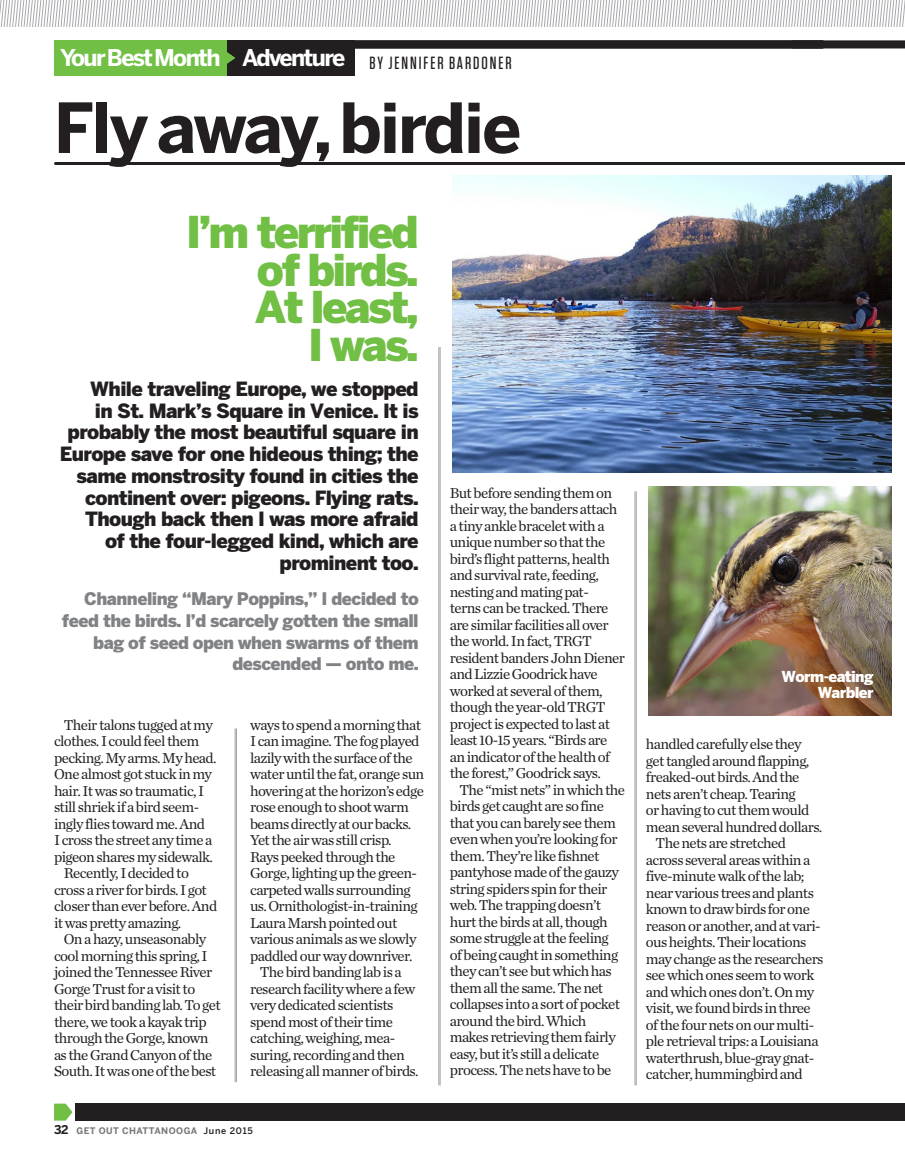
<style>
.page{position:relative;width:905px;height:1161px;background:#fff}
.page>*{position:absolute;margin:0;border:0;box-sizing:border-box;transform-origin:0 0}
.t1{font:700 68.4px "Benton Sans";letter-spacing:-.03em;color:#231f20}
.t2{font:900 43.5px/37.5px "Benton Sans";letter-spacing:-.06em;color:#71bf44;text-align:right}
.t3{font:700 22.95px "Benton Sans";letter-spacing:-.07em;color:#fff}
.t4{font:900 19.5px/21.8px "Benton Sans";letter-spacing:-.03em;color:#231f20;text-align:right}
.t5{font:500 17.7px "Tungsten";letter-spacing:.11em;color:#231f20}
.t6{font:900 17.25px/21.8px "Benton Sans";letter-spacing:-.03em;color:#808285;text-align:right}
.GOC_Body_9_10{font:15px/16.5px "Chronicle Text G1";letter-spacing:-.04em;color:#231f20}
.GOC_Body_9_10-2{font:900 15px/16.5px "Benton Sans";letter-spacing:-.04em;color:#fff;text-align:right}
.t7{font:700 9px "Benton Sans";letter-spacing:.05em;color:#76787b}
.s1{font-size:12px;color:#231f20}
.s2{font-weight:500;color:#231f20}
</style>
<div class="page">
<svg style="left:54px;top:1104px;width:22px;height:17px"></svg>
<svg style="left:0;top:0;width:904px;height:27px"></svg>
<div style="left:234px;top:40px;width:590px;height:8px;background:#231f20;border-radius:2px"></div>
<svg style="left:791px;top:40px;width:113px;height:8px"></svg>
<div style="left:76px;top:1104px;width:828px;height:17px;background:#231f20"></div>
<hr style="left:56px;top:162px;width:848px;height:3px;background:#231f20">
<svg style="left:54px;top:40px;width:301px;height:36px;background:#507b34"></svg>
<img style="left:452px;top:176px;width:439px;height:296px">
<hr style="left:636px;top:491px;width:1px;height:594px;background:#9d9fa2">
<hr style="left:634px;top:491px;width:1px;height:594px;background:#9d9fa2">
<hr style="left:236px;top:728px;width:1px;height:354px;background:#9d9fa2">
<hr style="left:235px;top:728px;width:1px;height:354px;background:#9d9fa2">
<hr style="left:440px;top:347px;width:1px;height:738px;background:#9d9fa2">
<hr style="left:438px;top:347px;width:1px;height:738px;background:#9d9fa2">
<img style="left:648px;top:486px;width:243px;height:230px">
<h3 class="t3" style="left:60px;top:44px;width:162px">Your Best Month</h3>
<p class="t3" style="left:242px;top:44px;width:105px">Adventure</p>
<p class="t5" style="left:369px;top:53px;width:144px">BY JENNIFER BARDONER</p>
<p class="t1" style="left:54px;top:87px;width:469px">Fly away, birdie</p>
<p class="t2" style="left:186px;top:213px;width:234px">I’m terrified of birds.<br>At least,<br>I was.</p>
<p class="t4" style="left:60px;top:378px;width:360px">While traveling Europe, we stopped<br>in St. Mark’s Square in Venice. It is probably the most beautiful square in Europe save for one hideous thing; the same monstrosity found in cities the continent over: pigeons. Flying rats.<br>Though back then I was more afraid<br>of the four-legged kind, which are prominent too.</p>
<p class="t6" style="left:62px;top:588px;width:358px">Channeling “Mary Poppins,” I decided to feed the birds. I’d scarcely gotten the small bag of seed open when swarms of them descended — onto me.</p>
<p class="GOC_Body_9_10" style="left:54px;top:716px;width:164px;text-indent:10px">Their talons tugged at my clothes. I could feel them pecking. My arms. My head.<br>One almost got stuck in my hair. It was so traumatic, I still shriek if a bird seem&shy;ingly flies toward me. And<br>I cross the street any time a pigeon shares my sidewalk.</p>
<p class="GOC_Body_9_10" style="left:54px;top:864px;width:165px;text-indent:10px">Recently, I decided to cross a river for birds. I got closer than ever before. And it was pretty amazing.</p>
<p class="GOC_Body_9_10" style="left:54px;top:930px;width:168px;text-indent:10px">On a hazy, unseasonably cool morning this spring, I joined the Tennessee River<br>Gorge Trust for a visit to their bird banding lab. To get there, we took a kayak trip through the Gorge, known as the Grand Canyon of the<br>South. It was one of the best</p>
<p class="GOC_Body_9_10" style="left:250px;top:716px;width:176px">ways to spend a morning that<br>I can imagine. The fog played lazily with the surface of the water until the fat, orange sun hovering at the horizon’s edge rose enough to shoot warm beams directly at our backs.<br>Yet the air was still crisp.<br>Rays peeked through the<br>Gorge, lighting up the green&shy;carpeted walls surrounding us. Ornithologist-in-training<br>Laura Marsh pointed out various animals as we slowly paddled our way downriver.</p>
<p class="GOC_Body_9_10" style="left:250px;top:963px;width:170px;text-indent:10px">The bird banding lab is a research facility where a few very dedicated scientists spend most of their time catching, weighing, mea&shy;suring, recording and then releasing all manner of birds.</p>
<p class="t7" style="left:54px;top:1125px;width:200px"><span class="s1">32</span> GET OUT CHATTANOOGA <span class="s2">June 2015</span></p>
<p class="GOC_Body_9_10" style="left:450px;top:484px;width:177px">But before sending them on their way, the banders attach a tiny ankle bracelet with a unique number so that the bird’s flight patterns, health and survival rate, feeding, nesting and mating pat-<br>terns can be tracked. There are similar facilities all over the world. In fact, TRGT resident banders John Diener and Lizzie Goodrick have worked at several of them, though the year-old TRGT project is expected to last at least 10-15 years. “Birds are an indicator of the health of the forest,” Goodrick says.</p>
<p class="GOC_Body_9_10" style="left:450px;top:781px;width:177px;text-indent:10px">The “mist nets” in which the birds get caught are so fine that you can barely see them even when you’re looking for them. They’re like fishnet pantyhose made of the gauzy string spiders spin for their web. The trapping doesn’t hurt the birds at all, though some struggle at the feeling<br>of being caught in something they can’t see but which has them all the same. The net collapses into a sort of pocket around the bird. Which makes retrieving them fairly easy, but it’s still a delicate process. The nets have to be</p>
<p class="GOC_Body_9_10-2" style="left:781px;top:668px;width:94px">Worm-eating<br>Warbler</p>
<p class="GOC_Body_9_10" style="left:646px;top:735px;width:178px">handled carefully else they get tangled around flapping, freaked-out birds. And the nets aren’t cheap. Tearing<br>or having to cut them would mean several hundred dollars.</p>
<p class="GOC_Body_9_10" style="left:646px;top:834px;width:179px;text-indent:10px">The nets are stretched across several areas within a five-minute walk of the lab; near various trees and plants known to draw birds for one reason or another, and at vari&shy;ous heights. Their locations may change as the researchers see which ones seem to work and which ones don’t. On my visit, we found birds in three of the four nets on our multi&shy;ple retrieval trips: a Louisiana waterthrush, blue-gray gnat&shy;catcher, hummingbird and</p>
</div>
